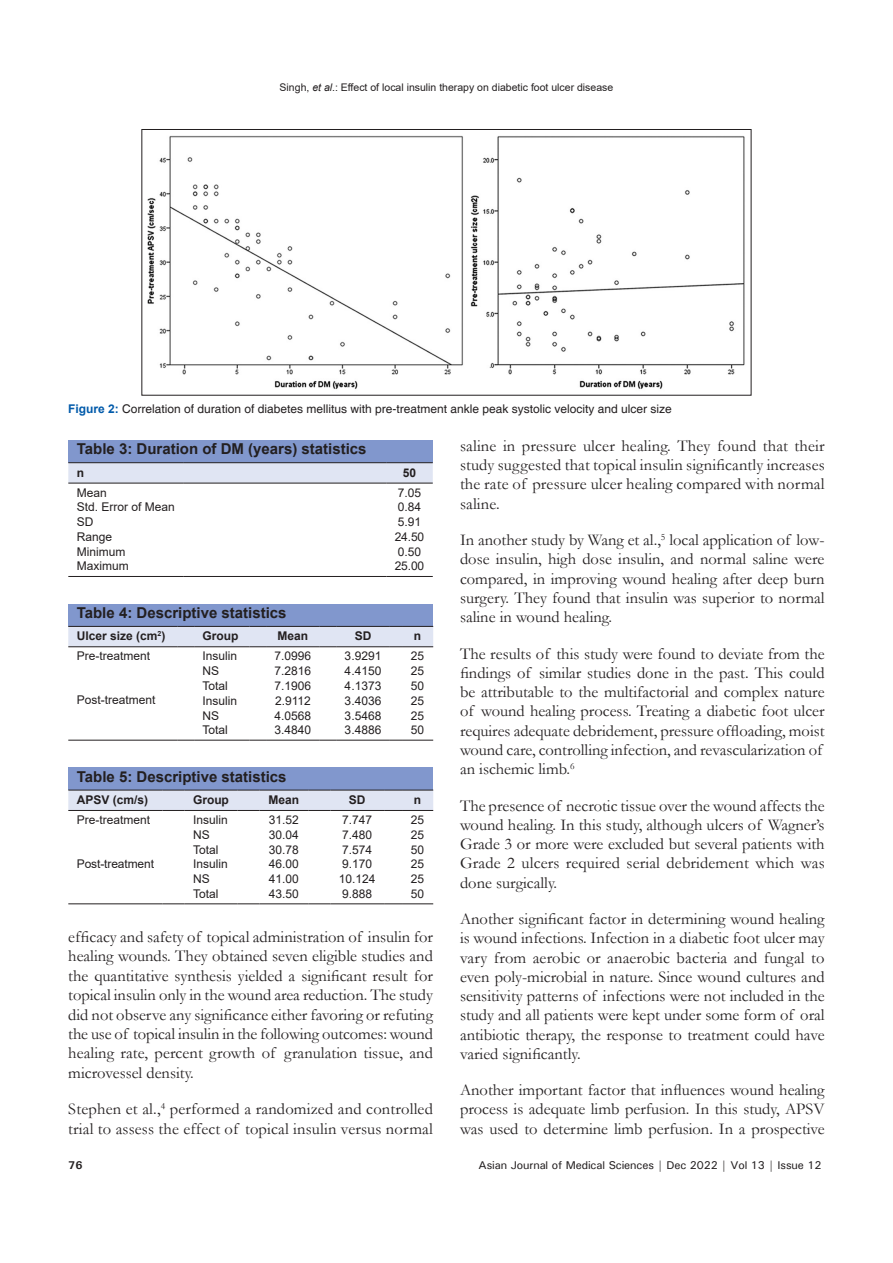
<style>
.page{position:relative;width:893px;height:1263px;background:#fff}
.page>*{position:absolute;margin:0;border:0;box-sizing:border-box;transform-origin:0 0}
.TX{font:16.5px/19.2px "Garamond";color:#231f20;text-align:justify}
.TT{font:700 15px "Helvetica";color:#231f20}
.TB{font:12px "Arial";color:#231f20}
.FGC{font:12px "Helvetica";color:#231f20}
.TBL{font:12px "Arial";color:#231f20}
.TCH{font:700 12px "Arial";color:#231f20}
.t1{font:500 11.25px "Univers";letter-spacing:-.01em;color:#231f20}
.t2{font:700 11.25px "Univers";color:#231f20}
.t3{font:10.5px "Arial";color:#231f20}
.s1{font-style:italic}
.s2{font-weight:700;color:#015aaa}
</style>
<div class="page">
<div style="left:68px;top:440px;width:365px;height:23px;background:#8197cd"></div>
<svg style="left:68px;top:463px;width:365px;height:20px;background:#dadeec"></svg>
<hr style="left:68px;top:576px;width:116px;height:1px;background:#231f20">
<hr style="left:184px;top:576px;width:202px;height:1px;background:#231f20">
<hr style="left:386px;top:576px;width:47px;height:1px;background:#231f20">
<hr style="left:68px;top:483px;width:116px;height:1px;background:#231f20">
<hr style="left:184px;top:483px;width:202px;height:1px;background:#231f20">
<hr style="left:386px;top:483px;width:47px;height:1px;background:#231f20">
<hr style="left:68px;top:462px;width:116px;height:1px;background:#231f20">
<hr style="left:184px;top:462px;width:202px;height:1px;background:#231f20">
<hr style="left:386px;top:462px;width:47px;height:1px;background:#231f20">
<div style="left:68px;top:604px;width:365px;height:22px;background:#8197cd"></div>
<hr style="left:194px;top:740px;width:56px;height:1px;background:#231f20">
<svg style="left:250px;top:740px;width:16px;height:1px"></svg>
<hr style="left:266px;top:740px;width:54px;height:1px;background:#231f20">
<svg style="left:320px;top:740px;width:16px;height:1px"></svg>
<hr style="left:336px;top:740px;width:54px;height:1px;background:#231f20">
<svg style="left:390px;top:740px;width:12px;height:1px"></svg>
<hr style="left:402px;top:740px;width:31px;height:1px;background:#231f20">
<hr style="left:68px;top:740px;width:110px;height:1px;background:#231f20">
<svg style="left:178px;top:740px;width:16px;height:1px"></svg>
<svg style="left:68px;top:626px;width:365px;height:21px;background:#d1d6e3"></svg>
<hr style="left:402px;top:626px;width:31px;height:1px;background:#231f20">
<div style="left:68px;top:767px;width:365px;height:23px;background:#8197cd"></div>
<hr style="left:185px;top:903px;width:52px;height:1px;background:#231f20">
<svg style="left:237px;top:903px;width:23px;height:1px"></svg>
<hr style="left:260px;top:903px;width:48px;height:1px;background:#231f20">
<svg style="left:308px;top:903px;width:22px;height:1px"></svg>
<hr style="left:330px;top:903px;width:54px;height:1px;background:#231f20">
<svg style="left:384px;top:903px;width:18px;height:1px"></svg>
<hr style="left:402px;top:903px;width:31px;height:1px;background:#231f20">
<hr style="left:68px;top:903px;width:95px;height:1px;background:#231f20">
<svg style="left:163px;top:903px;width:22px;height:1px"></svg>
<svg style="left:68px;top:790px;width:365px;height:21px;background:#d2d6e3"></svg>
<hr style="left:402px;top:790px;width:31px;height:1px;background:#231f20">
<img style="left:147px;top:135px;width:598px;height:255px">
<div style="left:142px;top:129px;width:609px;height:266px;border:1px solid #231f20"></div>
<p class="t3" style="left:280px;top:80px;width:335px">Singh, <span class="s1">et al</span>.: Effect of local insulin therapy on diabetic foot ulcer disease</p>
<p class="FGC" style="left:68px;top:402px;width:605px"><span class="s2">Figure 2:</span> Correlation of duration of diabetes mellitus with pre-treatment ankle peak systolic velocity and ulcer size</p>
<p class="TT" style="left:77px;top:438px;width:291px">Table 3: Duration of DM (years) statistics</p>
<p class="TCH" style="left:77px;top:464px;width:9px">n</p>
<p class="TCH" style="left:403px;top:464px;width:15px">50</p>
<p class="TB" style="left:77px;top:484px;width:32px">Mean</p>
<p class="TB" style="left:398px;top:484px;width:25px">7.05</p>
<p class="TB" style="left:77px;top:499px;width:100px">Std. Error of Mean</p>
<p class="TB" style="left:398px;top:499px;width:25px">0.84</p>
<p class="TB" style="left:77px;top:514px;width:18px">SD</p>
<p class="TB" style="left:398px;top:514px;width:25px">5.91</p>
<p class="TB" style="left:77px;top:528px;width:37px">Range</p>
<p class="TB" style="left:395px;top:528px;width:31px">24.50</p>
<p class="TB" style="left:77px;top:543px;width:50px">Minimum</p>
<p class="TB" style="left:398px;top:543px;width:25px">0.50</p>
<p class="TBL" style="left:77px;top:558px;width:53px">Maximum</p>
<p class="TBL" style="left:395px;top:558px;width:31px">25.00</p>
<p class="TT" style="left:77px;top:602px;width:211px">Table 4: Descriptive statistics</p>
<p class="TCH" style="left:77px;top:627px;width:90px">Ulcer size (cm<sup>2</sup>)</p>
<p class="TCH" style="left:203px;top:627px;width:37px">Group</p>
<p class="TCH" style="left:278px;top:627px;width:32px">Mean</p>
<p class="TCH" style="left:355px;top:627px;width:18px">SD</p>
<p class="TCH" style="left:414px;top:627px;width:9px">n</p>
<p class="TB" style="left:77px;top:648px;width:75px">Pre‑treatment</p>
<p class="TB" style="left:203px;top:648px;width:36px">Insulin</p>
<p class="TB" style="left:275px;top:648px;width:38px">7.0996</p>
<p class="TB" style="left:345px;top:648px;width:38px">3.9291</p>
<p class="TB" style="left:411px;top:648px;width:15px">25</p>
<p class="TB" style="left:203px;top:663px;width:18px">NS</p>
<p class="TB" style="left:275px;top:663px;width:38px">7.2816</p>
<p class="TB" style="left:345px;top:663px;width:38px">4.4150</p>
<p class="TB" style="left:411px;top:663px;width:15px">25</p>
<p class="TB" style="left:203px;top:677px;width:27px">Total</p>
<p class="TB" style="left:275px;top:677px;width:38px">7.1906</p>
<p class="TB" style="left:345px;top:677px;width:38px">4.1373</p>
<p class="TB" style="left:411px;top:677px;width:15px">50</p>
<p class="TBL" style="left:77px;top:692px;width:80px">Post‑treatment</p>
<p class="TB" style="left:203px;top:692px;width:36px">Insulin</p>
<p class="TB" style="left:275px;top:692px;width:37px">2.9112</p>
<p class="TB" style="left:345px;top:692px;width:38px">3.4036</p>
<p class="TB" style="left:411px;top:692px;width:15px">25</p>
<p class="TB" style="left:203px;top:707px;width:18px">NS</p>
<p class="TB" style="left:275px;top:707px;width:38px">4.0568</p>
<p class="TB" style="left:345px;top:707px;width:38px">3.5468</p>
<p class="TB" style="left:411px;top:707px;width:15px">25</p>
<p class="TBL" style="left:203px;top:722px;width:27px">Total</p>
<p class="TBL" style="left:275px;top:722px;width:38px">3.4840</p>
<p class="TBL" style="left:345px;top:722px;width:38px">3.4886</p>
<p class="TBL" style="left:411px;top:722px;width:15px">50</p>
<p class="TT" style="left:77px;top:766px;width:211px">Table 5: Descriptive statistics</p>
<p class="TCH" style="left:77px;top:791px;width:73px">APSV (cm/s)</p>
<p class="TCH" style="left:193px;top:791px;width:37px">Group</p>
<p class="TCH" style="left:269px;top:791px;width:32px">Mean</p>
<p class="TCH" style="left:349px;top:791px;width:18px">SD</p>
<p class="TCH" style="left:414px;top:791px;width:9px">n</p>
<p class="TB" style="left:77px;top:811px;width:75px">Pre‑treatment</p>
<p class="TB" style="left:193px;top:811px;width:36px">Insulin</p>
<p class="TB" style="left:269px;top:811px;width:32px">31.52</p>
<p class="TB" style="left:342px;top:811px;width:32px">7.747</p>
<p class="TB" style="left:411px;top:811px;width:15px">25</p>
<p class="TB" style="left:193px;top:826px;width:18px">NS</p>
<p class="TB" style="left:269px;top:826px;width:32px">30.04</p>
<p class="TB" style="left:342px;top:826px;width:32px">7.480</p>
<p class="TB" style="left:411px;top:826px;width:15px">25</p>
<p class="TB" style="left:193px;top:841px;width:27px">Total</p>
<p class="TB" style="left:269px;top:841px;width:32px">30.78</p>
<p class="TB" style="left:342px;top:841px;width:32px">7.574</p>
<p class="TB" style="left:411px;top:841px;width:15px">50</p>
<p class="TBL" style="left:77px;top:856px;width:79px">Post‑treatment</p>
<p class="TB" style="left:193px;top:856px;width:36px">Insulin</p>
<p class="TB" style="left:269px;top:856px;width:32px">46.00</p>
<p class="TB" style="left:342px;top:856px;width:32px">9.170</p>
<p class="TB" style="left:411px;top:856px;width:15px">25</p>
<p class="TB" style="left:193px;top:871px;width:18px">NS</p>
<p class="TB" style="left:269px;top:871px;width:32px">41.00</p>
<p class="TB" style="left:339px;top:871px;width:38px">10.124</p>
<p class="TB" style="left:411px;top:871px;width:15px">25</p>
<p class="TBL" style="left:193px;top:885px;width:27px">Total</p>
<p class="TBL" style="left:269px;top:885px;width:32px">43.50</p>
<p class="TBL" style="left:342px;top:885px;width:32px">9.888</p>
<p class="TBL" style="left:411px;top:885px;width:15px">50</p>
<p class="TX" style="left:68px;top:927px;width:366px">efficacy and safety of topical administration of insulin for healing wounds. They obtained seven eligible studies and the quantitative synthesis yielded a significant result for topical insulin only in the wound area reduction. The study did not observe any significance either favoring or refuting the use of topical insulin in the following outcomes: wound healing rate, percent growth of granulation tissue, and microvessel density.</p>
<p class="TX" style="left:68px;top:1099px;width:366px">Stephen et al.,<sup>4</sup> performed a randomized and controlled trial to assess the effect of topical insulin versus normal</p>
<p class="TX" style="left:460px;top:436px;width:366px">saline in pressure ulcer healing. They found that their study suggested that topical insulin significantly increases the rate of pressure ulcer healing compared with normal saline.</p>
<p class="TX" style="left:460px;top:530px;width:366px">In another study by Wang et al.,<sup>5</sup> local application of low&shy;dose insulin, high dose insulin, and normal saline were compared, in improving wound healing after deep burn surgery. They found that insulin was superior to normal saline in wound healing.</p>
<p class="TX" style="left:460px;top:643px;width:366px;text-align:left">The results of this study were found to deviate from the findings of similar studies done in the past. This could be attributable to the multifactorial and complex nature of wound healing process. Treating a diabetic foot ulcer requires adequate debridement, pressure offloading, moist wound care, controlling infection, and revascularization of an ischemic limb.<sup>6</sup></p>
<p class="TX" style="left:460px;top:795px;width:366px">The presence of necrotic tissue over the wound affects the wound healing. In this study, although ulcers of Wagner’s Grade 3 or more were excluded but several patients with Grade 2 ulcers required serial debridement which was done surgically.</p>
<p class="TX" style="left:460px;top:909px;width:366px">Another significant factor in determining wound healing is wound infections. Infection in a diabetic foot ulcer may vary from aerobic or anaerobic bacteria and fungal to even poly-microbial in nature. Since wound cultures and sensitivity patterns of infections were not included in the study and all patients were kept under some form of oral antibiotic therapy, the response to treatment could have varied significantly.</p>
<p class="TX" style="left:460px;top:1080px;width:366px">Another important factor that influences wound healing process is adequate limb perfusion. In this study, APSV was used to determine limb perfusion. In a prospective</p>
<p class="t2" style="left:68px;top:1158px;width:16px">76</p>
<p class="t1" style="left:479px;top:1157px;width:344px">Asian Journal of Medical Sciences | Dec 2022 | Vol 13 | Issue 12</p>
</div>
